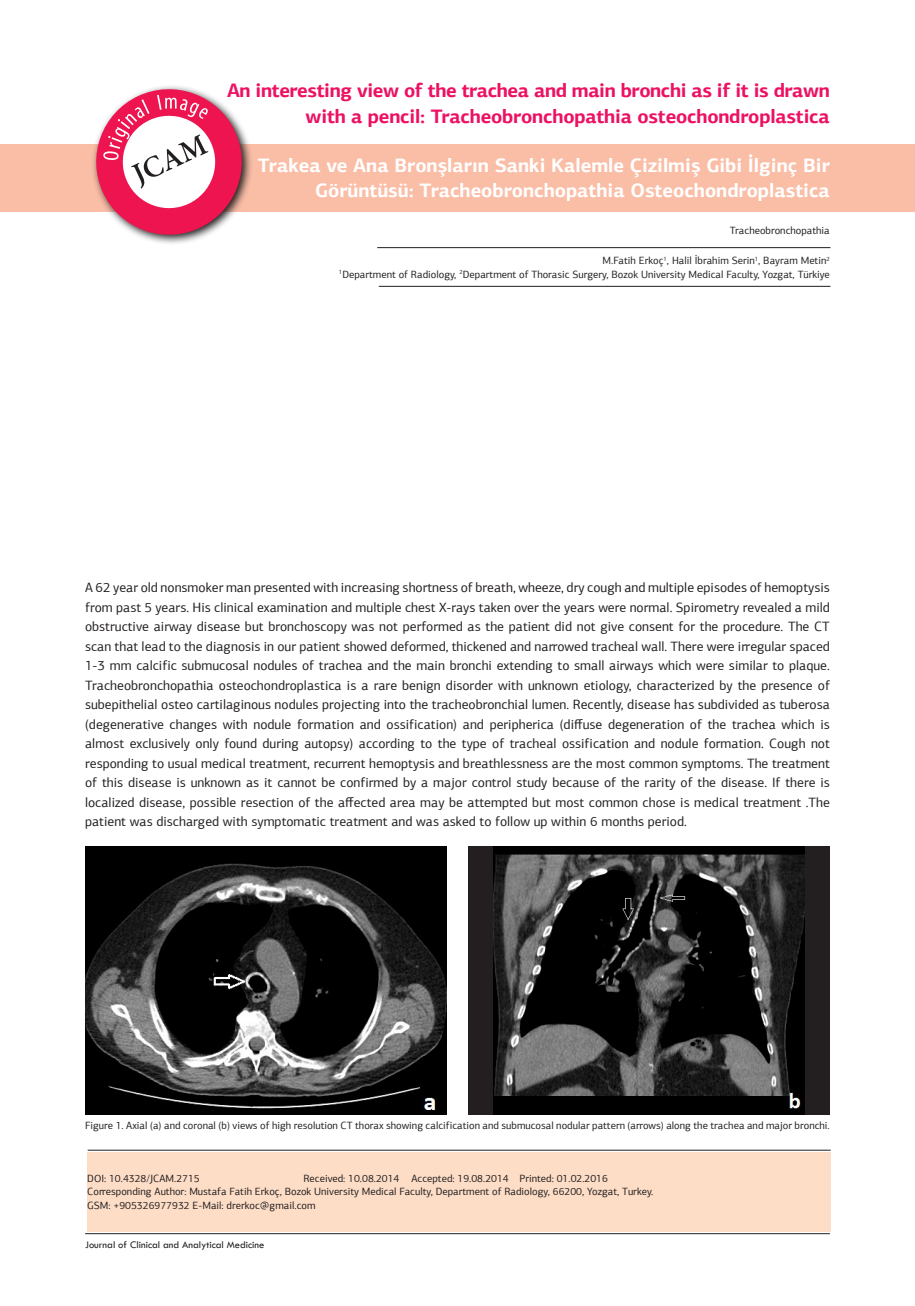
<style>
.page{position:relative;width:915px;height:1306px;background:#fff}
.page>*{position:absolute;margin:0;border:0;box-sizing:border-box;transform-origin:0 0}
.t1{font:700 19.5px/25.5px "PF Agora Sans Pro";letter-spacing:-.01em;color:#ec1163;text-align:right}
.t2{font:700 19.5px/25.5px "PF Agora Sans Pro";color:#fff;text-align:right}
.t3{font:13.5px/19.5px "PF Agora Sans Pro";color:#231f20;text-align:justify}
.t4{font:10.5px/13.5px "PF Agora Sans Pro";color:#231f20;text-align:right}
.t5{font:10.5px "Tw Cen";color:#231f20}
</style>
<div class="page">
<div style="left:1px;top:144px;width:913px;height:67px;background:#fabda6"></div>
<hr style="left:88px;top:1149px;width:742px;height:1px;background:#231f20">
<hr style="left:377px;top:247px;width:453px;height:1px;background:#231f20">
<hr style="left:378px;top:286px;width:452px;height:1px;background:#231f20">
<svg style="left:86px;top:86px;width:166px;height:158px"></svg>
<div style="left:87px;top:1151px;width:743px;height:80px;background:#fdddc6"></div>
<img style="left:85px;top:846px;width:361px;height:268px">
<div style="left:468px;top:846px;width:361px;height:268px;background:#231f20"></div>
<img style="left:493px;top:846px;width:311px;height:268px">
<hr style="left:85px;top:1233px;width:744px;height:1px;background:#231f20">
<p class="t1" style="left:227px;top:78px;width:604px">An interesting view of the trachea and main bronchi as if it is drawn with a pencil: Tracheobronchopathia osteochondroplastica</p>
<p class="t2" style="left:258px;top:152px;width:573px">Trakea ve Ana Bronşların Sanki Kalemle Çizilmiş Gibi İlginç Bir<br>Görüntüsü: Tracheobronchopathia Osteochondroplastica</p>
<p class="t4" style="left:729px;top:223px;width:102px">Tracheobronchopathia</p>
<p class="t4" style="left:339px;top:254px;width:492px">M.Fatih Erkoç<sup>1</sup>, Halil İbrahim Serin<sup>1</sup>, Bayram Metin<sup>2<br>1</sup>Department of Radiology, <sup>2</sup>Department of Thorasic Surgery, Bozok University Medical Faculty, Yozgat, Türkiye</p>
<p class="t3" style="left:85px;top:578px;width:746px">A 62 year old nonsmoker man presented with increasing shortness of breath, wheeze, dry cough and multiple episodes of hemoptysis from past 5 years. His clinical examination and multiple chest X-rays taken over the years were normal. Spirometry revealed a mild obstructive airway disease but bronchoscopy was not performed as the patient did not give consent for the procedure. The CT scan that lead to the diagnosis in our patient showed deformed, thickened and narrowed tracheal wall. There were irregular spaced 1-3 mm calcific submucosal nodules of trachea and the main bronchi extending to small airways which were similar to plaque.<br>Tracheobronchopathia osteochondroplastica is a rare benign disorder with unknown etiology, characterized by the presence of subepithelial osteo cartilaginous nodules projecting into the tracheobronchial lumen. Recently, disease has subdivided as tuberosa (degenerative changes with nodule formation and ossification) and peripherica (diffuse degeneration of the trachea which is almost exclusively only found during autopsy) according to the type of tracheal ossification and nodule formation. Cough not responding to usual medical treatment, recurrent hemoptysis and breathlessness are the most common symptoms. The treatment of this disease is unknown as it cannot be confirmed by a major control study because of the rarity of the disease. If there is localized disease, possible resection of the affected area may be attempted but most common chose is medical treatment .The patient was discharged with symptomatic treatment and was asked to follow up within 6 months period.</p>
<p class="t4" style="left:85px;top:1119px;width:746px">Figure 1. Axial (a) and coronal (b) views of high resolution CT thorax showing calcification and submucosal nodular pattern (arrows) along the trachea and major bronchi.</p>
<p class="t4" style="left:87px;top:1171px;width:567px;text-align:left;text-indent:216px">Received: 10.08.2014 Accepted: 19.08.2014 Printed: 01.02.2016<br>Corresponding Author: Mustafa Fatih Erkoç, Bozok University Medical Faculty, Department of Radiology, 66200, Yozgat, Turkey.<br>GSM: +905326977932 E-Mail: drerkoc@gmail.com</p>
<p class="t5" style="left:85px;top:1237px;width:181px">Journal of Clinical and Analytical Medicine</p>
<p class="t4" style="left:87px;top:1171px;width:114px">DOI: 10.4328/JCAM.2715</p>
</div>
